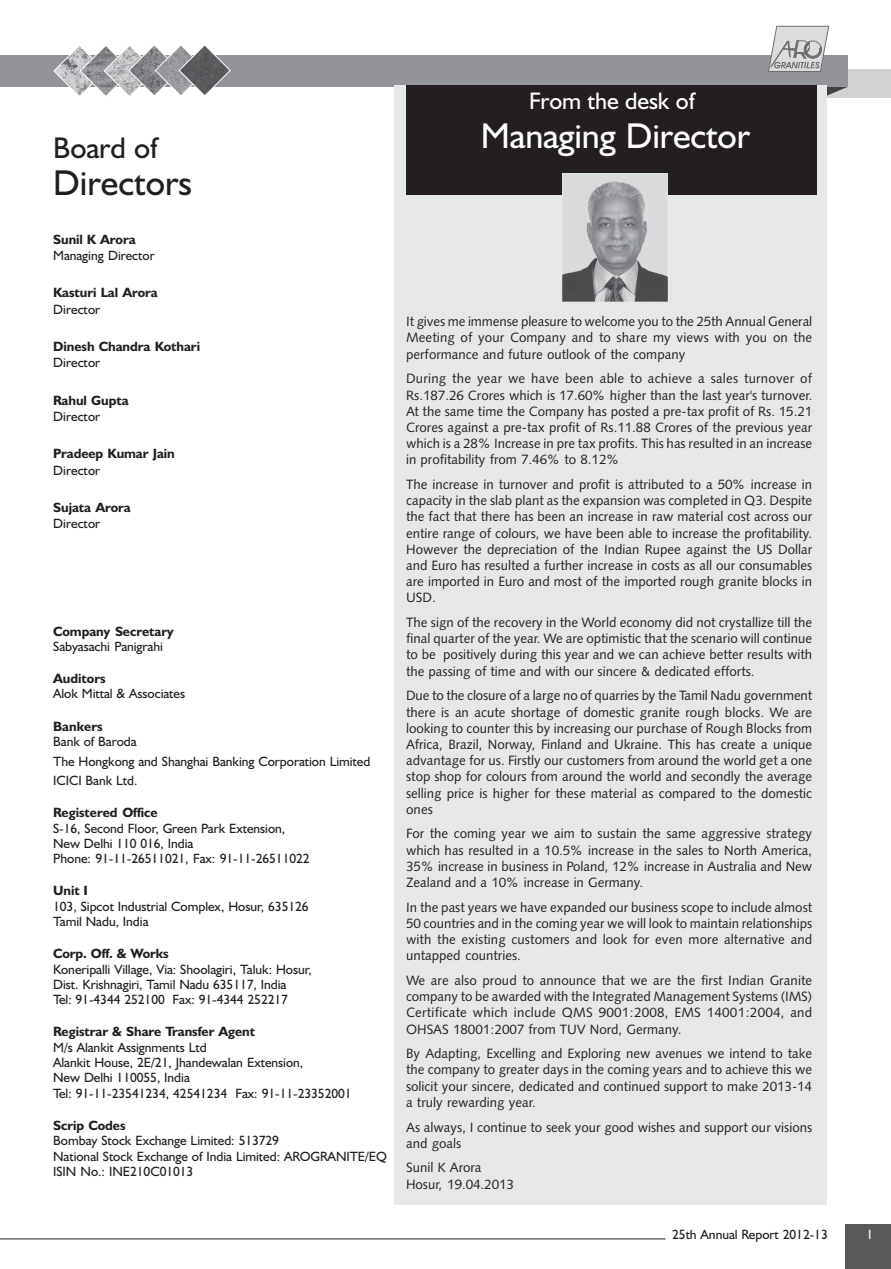
<style>
.page{position:relative;width:891px;height:1269px;background:#fff}
.page>*{position:absolute;margin:0;border:0;box-sizing:border-box;transform-origin:0 0}
.t1{font:36px "TT487 O00";letter-spacing:-.005em;color:#fff}
.t2{font:36px "TT487 O00";color:#231f20}
.t3{font:30px "TT487 O00";letter-spacing:-.005em;color:#231f20}
.t4{font:24px "TT487 O00";letter-spacing:-.005em;color:#fff}
.t5{font:13.5px/16.2px "TTAD79 O00";letter-spacing:-.005em;color:#231f20;text-align:justify}
.t6{font:13.5px/15.3px "TTAD68 O00";letter-spacing:-.005em;color:#231f20}
.t7{font:13.5px "TTAD6 BO00";letter-spacing:-.005em;color:#231f20}
.t8{font:13.5px "TTAD68 O00";color:#fff}
</style>
<div class="page">
<div style="left:846px;top:1224px;width:45px;height:45px;background:#58595b"></div>
<div style="left:820px;top:69px;width:71px;height:29px;background:#d1d2d4"></div>
<svg style="left:827px;top:87px;width:20px;height:9px"></svg>
<div style="left:0;top:55px;width:848px;height:32px;background:#939598"></div>
<svg style="left:768px;top:26px;width:61px;height:46px"></svg>
<svg style="left:53px;top:45px;width:178px;height:51px"></svg>
<hr style="left:0;top:1239px;width:665px;height:1px;background:#231f20">
<div style="left:395px;top:85px;width:432px;height:1120px;background:#e6e7e8"></div>
<div style="left:406px;top:85px;width:410px;height:109px;background:#231f20"></div>
<img style="left:563px;top:174px;width:104px;height:128px">
<h2 class="t3" style="left:53px;top:138px;width:106px">Board of</h2>
<h1 class="t2" style="left:53px;top:171px;width:141px">Directors</h1>
<p class="t7" style="left:53px;top:235px;width:84px">Sunil K Arora</p>
<p class="t6" style="left:53px;top:249px;width:103px">Managing Director</p>
<p class="t7" style="left:53px;top:288px;width:106px">Kasturi Lal Arora</p>
<p class="t6" style="left:53px;top:303px;width:49px">Director</p>
<p class="t7" style="left:53px;top:342px;width:148px">Dinesh Chandra Kothari</p>
<p class="t6" style="left:53px;top:357px;width:49px">Director</p>
<p class="t7" style="left:53px;top:395px;width:77px">Rahul Gupta</p>
<p class="t6" style="left:53px;top:410px;width:49px">Director</p>
<p class="t7" style="left:53px;top:449px;width:123px">Pradeep Kumar Jain</p>
<p class="t6" style="left:53px;top:464px;width:49px">Director</p>
<p class="t7" style="left:53px;top:503px;width:79px">Sujata Arora</p>
<p class="t6" style="left:53px;top:517px;width:49px">Director</p>
<p class="t7" style="left:53px;top:626px;width:122px">Company Secretary</p>
<p class="t6" style="left:53px;top:640px;width:111px">Sabyasachi Panigrahi</p>
<p class="t7" style="left:53px;top:674px;width:54px">Auditors</p>
<p class="t6" style="left:53px;top:688px;width:133px">Alok Mittal &amp; Associates</p>
<p class="t7" style="left:53px;top:721px;width:51px">Bankers</p>
<p class="t6" style="left:53px;top:733px;width:319px;line-height:19.6px">Bank of Baroda<br>The Hongkong and Shanghai Banking Corporation Limited<br>ICICI Bank Ltd.</p>
<p class="t7" style="left:53px;top:808px;width:106px">Registered Office</p>
<p class="t6" style="left:53px;top:822px;width:258px">S-16, Second Floor, Green Park Extension,<br>New Delhi 110 016, India<br>Phone: 91-11-26511021, Fax: 91-11-26511022</p>
<p class="t7" style="left:53px;top:886px;width:36px">Unit I</p>
<p class="t6" style="left:53px;top:900px;width:257px">103, Sipcot Industrial Complex, Hosur, 635126<br>Tamil Nadu, India</p>
<p class="t7" style="left:53px;top:949px;width:117px">Corp. Off. &amp; Works</p>
<p class="t6" style="left:53px;top:963px;width:260px">Koneripalli Village, Via: Shoolagiri, Taluk: Hosur,<br>Dist. Krishnagiri, Tamil Nadu 635117, India<br>Tel: 91-4344 252100 Fax: 91-4344 252217</p>
<p class="t7" style="left:53px;top:1027px;width:203px">Registrar &amp; Share Transfer Agent</p>
<p class="t6" style="left:53px;top:1041px;width:300px">M/s Alankit Assignments Ltd<br>Alankit House, 2E/21, Jhandewalan Extension,<br>New Delhi 110055, India<br>Tel: 91-11-23541234, 42541234 Fax: 91-11-23352001</p>
<p class="t7" style="left:53px;top:1121px;width:74px">Scrip Codes</p>
<p class="t6" style="left:53px;top:1135px;width:335px">Bombay Stock Exchange Limited: 513729<br>National Stock Exchange of India Limited: AROGRANITE/EQ<br>ISIN No.: INE210C01013</p>
<h3 class="t4" style="left:529px;top:93px;width:167px">From the desk of</h3>
<h1 class="t1" style="left:481px;top:123px;width:271px">Managing Director</h1>
<p class="t5" style="left:406px;top:315px;width:408px">It gives me immense pleasure to welcome you to the 25th Annual General Meeting of your Company and to share my views with you on the performance and future outlook of the company</p>
<p class="t5" style="left:406px;top:372px;width:408px">During the year we have been able to achieve a sales turnover of Rs.187.26 Crores which is 17.60% higher than the last year's turnover.<br>At the same time the Company has posted a pre-tax profit of Rs. 15.21<br>Crores against a pre-tax profit of Rs.11.88 Crores of the previous year which is a 28% Increase in pre tax profits. This has resulted in an increase in profitability from 7.46% to 8.12%</p>
<p class="t5" style="left:406px;top:477px;width:408px">The increase in turnover and profit is attributed to a 50% increase in capacity in the slab plant as the expansion was completed in Q3. Despite the fact that there has been an increase in raw material cost across our entire range of colours, we have been able to increase the profitability.<br>However the depreciation of the Indian Rupee against the US Dollar and Euro has resulted a further increase in costs as all our consumables are imported in Euro and most of the imported rough granite blocks in USD.</p>
<p class="t5" style="left:406px;top:616px;width:408px">The sign of the recovery in the World economy did not crystallize till the final quarter of the year. We are optimistic that the scenario will continue to be positively during this year and we can achieve better results with the passing of time and with our sincere &amp; dedicated efforts.</p>
<p class="t5" style="left:406px;top:689px;width:408px">Due to the closure of a large no of quarries by the Tamil Nadu government there is an acute shortage of domestic granite rough blocks. We are looking to counter this by increasing our purchase of Rough Blocks from Africa, Brazil, Norway, Finland and Ukraine. This has create a unique advantage for us. Firstly our customers from around the world get a one stop shop for colours from around the world and secondly the average selling price is higher for these material as compared to the domestic ones</p>
<p class="t5" style="left:406px;top:827px;width:408px">For the coming year we aim to sustain the same aggressive strategy which has resulted in a 10.5% increase in the sales to North America, 35% increase in business in Poland, 12% increase in Australia and New Zealand and a 10% increase in Germany.</p>
<p class="t5" style="left:406px;top:900px;width:408px">In the past years we have expanded our business scope to include almost 50 countries and in the coming year we will look to maintain relationships with the existing customers and look for even more alternative and untapped countries.</p>
<p class="t5" style="left:406px;top:973px;width:408px">We are also proud to announce that we are the first Indian Granite company to be awarded with the Integrated Management Systems (IMS)<br>Certificate which include QMS 9001:2008, EMS 14001:2004, and OHSAS 18001:2007 from TUV Nord, Germany.</p>
<p class="t5" style="left:406px;top:1047px;width:408px">By Adapting, Excelling and Exploring new avenues we intend to take the company to greater days in the coming years and to achieve this we solicit your sincere, dedicated and continued support to make 2013-14 a truly rewarding year.</p>
<p class="t5" style="left:406px;top:1120px;width:408px">As always, I continue to seek your good wishes and support our visions and goals</p>
<p class="t5" style="left:406px;top:1161px;width:109px">Sunil K Arora<br>Hosur, 19.04.2013</p>
<p class="t6" style="left:672px;top:1228px;width:157px">25th Annual Report 2012-13</p>
<p class="t8" style="left:866px;top:1230px;width:8px">1</p>
</div>
